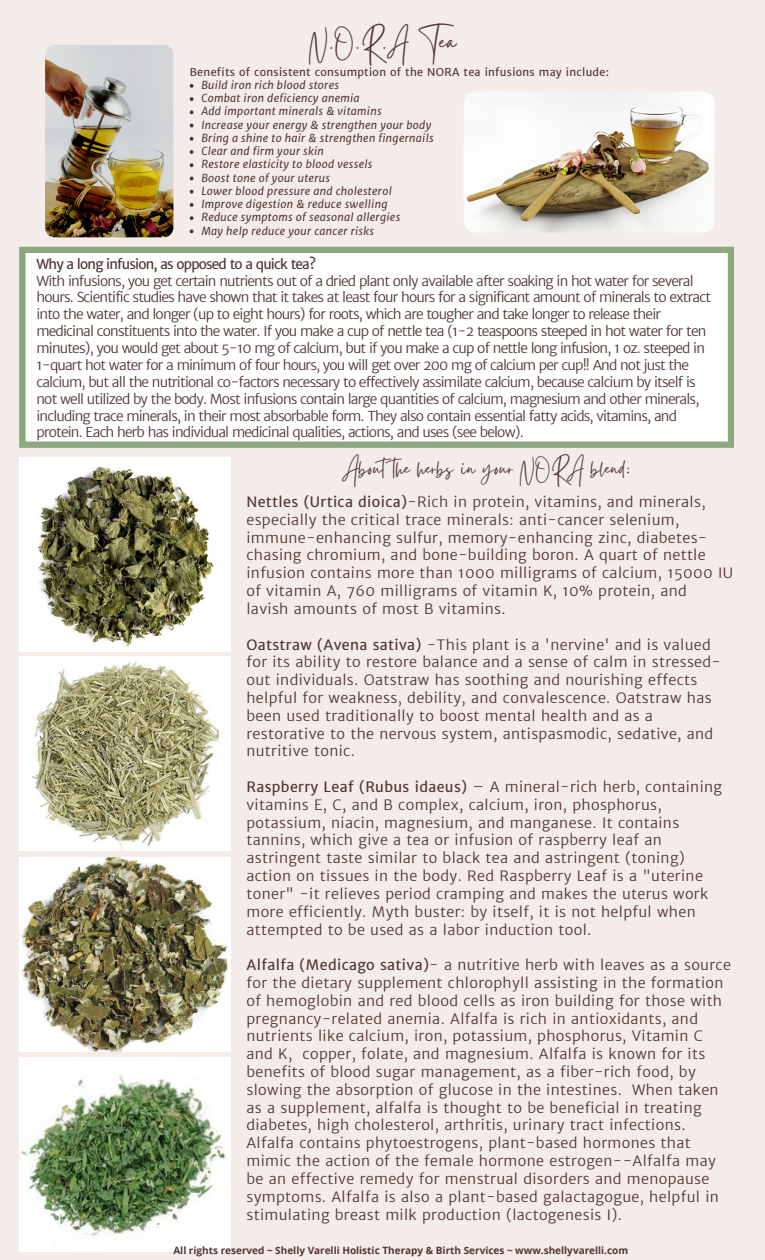
<style>
.page{position:relative;width:765px;height:1260px;background:#f4ece9}
.page>*{position:absolute;margin:0;border:0;box-sizing:border-box;transform-origin:0 0}
.t1{font:31.88px "Gistesy";color:#4f3533}
.t2{font:25px "Gistesy";letter-spacing:.025em;color:#4f3533}
.t3{font:300 14.38px/17.8px "Merriweather Sans";letter-spacing:.025em;color:#4f3533}
.t4{font:300 13.75px/16.9px "Merriweather Sans";letter-spacing:-.06em;color:#4f3533}
.t5{font:13.75px "Merriweather Sans";letter-spacing:-.06em;color:#4f3533}
.t6{font:italic 10.88px "Merriweather Sans";letter-spacing:.025em;color:#4f3533}
.t7{font:10.88px "Merriweather Sans";letter-spacing:.025em;color:#4f3533}
.t8{font:700 10px "Open Sans";color:#4f3533}
.s1{font-weight:400}
</style>
<div class="page">
<img style="left:19px;top:457px;width:211px;height:194px">
<img style="left:19px;top:657px;width:211px;height:194px">
<img style="left:19px;top:857px;width:211px;height:195px">
<img style="left:19px;top:1057px;width:211px;height:194px">
<img style="left:45px;top:45px;width:128px;height:192px;border-radius:10px">
<svg style="left:19px;top:247px;width:715px;height:201px;background:#f5f8f4"></svg>
<img style="left:464px;top:91px;width:251px;height:142px;border-radius:12px">
<svg style="left:190px;top:84px;width:3px;height:4px"></svg>
<svg style="left:190px;top:97px;width:3px;height:4px"></svg>
<svg style="left:190px;top:110px;width:3px;height:4px"></svg>
<svg style="left:190px;top:137px;width:3px;height:4px"></svg>
<svg style="left:190px;top:150px;width:3px;height:4px"></svg>
<svg style="left:190px;top:163px;width:3px;height:4px"></svg>
<svg style="left:190px;top:190px;width:3px;height:4px"></svg>
<svg style="left:190px;top:203px;width:3px;height:4px"></svg>
<svg style="left:190px;top:216px;width:3px;height:4px"></svg>
<svg style="left:190px;top:229px;width:3px;height:4px"></svg>
<p class="t1" style="left:310px;top:20px;width:148px">N.O.R.A Tea</p>
<p class="t7" style="left:190px;top:65px;width:421px">Benefits of consistent consumption of the NORA tea infusions may include:</p>
<p class="t6" style="left:201px;top:78px;width:139px">Build iron rich blood stores</p>
<p class="t6" style="left:201px;top:92px;width:160px">Combat iron deficiency anemia</p>
<p class="t6" style="left:201px;top:105px;width:182px">Add important minerals &amp; vitamins</p>
<p class="t6" style="left:201px;top:118px;width:232px">Increase your energy &amp; strengthen your body</p>
<p class="t6" style="left:201px;top:131px;width:234px">Bring a shine to hair &amp; strengthen fingernails</p>
<p class="t6" style="left:201px;top:144px;width:124px">Clear and firm your skin</p>
<p class="t6" style="left:201px;top:158px;width:173px">Restore elasticity to blood vessels</p>
<p class="t6" style="left:201px;top:171px;width:130px">Boost tone of your uterus</p>
<p class="t6" style="left:201px;top:184px;width:192px">Lower blood pressure and cholesterol</p>
<p class="t6" style="left:201px;top:197px;width:188px">Improve digestion &amp; reduce swelling</p>
<p class="t6" style="left:201px;top:211px;width:200px">Reduce symptoms of seasonal allergies</p>
<p class="t6" style="left:201px;top:224px;width:174px">May help reduce your cancer risks</p>
<p class="t5" style="left:36px;top:255px;width:281px">Why a long infusion, as opposed to a quick tea?</p>
<p class="t4" style="left:36px;top:272px;width:676px">With infusions, you get certain nutrients out of a dried plant only available after soaking in hot water for several hours. Scientific studies have shown that it takes at least four hours for a significant amount of minerals to extract into the water, and longer (up to eight hours) for roots, which are tougher and take longer to release their medicinal constituents into the water. If you make a cup of nettle tea (1-2 teaspoons steeped in hot water for ten minutes), you would get about 5-10 mg of calcium, but if you make a cup of nettle long infusion, 1 oz. steeped in 1-quart hot water for a minimum of four hours, you will get over 200 mg of calcium per cup!! And not just the calcium, but all the nutritional co-factors necessary to effectively assimilate calcium, because calcium by itself is not well utilized by the body. Most infusions contain large quantities of calcium, magnesium and other minerals, including trace minerals, in their most absorbable form. They also contain essential fatty acids, vitamins, and protein. Each herb has individual medicinal qualities, actions, and uses (see below).</p>
<p class="t2" style="left:342px;top:451px;width:290px">Aboutthe herbs in your NORA blend:</p>
<p class="t3" style="left:246px;top:493px;width:488px"><span class="s1">Nettles (Urtica dioica)</span>-Rich in protein, vitamins, and minerals, especially the critical trace minerals: anti-cancer selenium, immune-enhancing sulfur, memory-enhancing zinc, diabetes&shy;chasing chromium, and bone-building boron. A quart of nettle infusion contains more than 1000 milligrams of calcium, 15000 IU of vitamin A, 760 milligrams of vitamin K, 10% protein, and<br>lavish amounts of most B vitamins.</p>
<p class="t3" style="left:246px;top:636px;width:476px"><span class="s1">Oatstraw (Avena sativa)</span> -This plant is a 'nervine' and is valued for its ability to restore balance and a sense of calm in stressed&shy;out individuals. Oatstraw has soothing and nourishing effects helpful for weakness, debility, and convalescence. Oatstraw has been used traditionally to boost mental health and as a restorative to the nervous system, antispasmodic, sedative, and nutritive tonic.</p>
<p class="t3" style="left:246px;top:778px;width:477px"><span class="s1">Raspberry Leaf (Rubus idaeus)</span> – A mineral-rich herb, containing vitamins E, C, and B complex, calcium, iron, phosphorus, potassium, niacin, magnesium, and manganese. It contains tannins, which give a tea or infusion of raspberry leaf an astringent taste similar to black tea and astringent (toning) action on tissues in the body. Red Raspberry Leaf is a "uterine toner" -it relieves period cramping and makes the uterus work more efficiently. Myth buster: by itself, it is not helpful when attempted to be used as a labor induction tool.</p>
<p class="t3" style="left:246px;top:956px;width:486px"><span class="s1">Alfalfa (Medicago sativa)</span>- a nutritive herb with leaves as a source for the dietary supplement chlorophyll assisting in the formation of hemoglobin and red blood cells as iron building for those with pregnancy-related anemia. Alfalfa is rich in antioxidants, and nutrients like calcium, iron, potassium, phosphorus, Vitamin C and K, copper, folate, and magnesium. Alfalfa is known for its benefits of blood sugar management, as a fiber-rich food, by slowing the absorption of glucose in the intestines. When taken as a supplement, alfalfa is thought to be beneficial in treating diabetes, high cholesterol, arthritis, urinary tract infections.<br>Alfalfa contains phytoestrogens, plant-based hormones that mimic the action of the female hormone estrogen--Alfalfa may be an effective remedy for menstrual disorders and menopause symptoms. Alfalfa is also a plant-based galactagogue, helpful in stimulating breast milk production (lactogenesis I).</p>
<p class="t8" style="left:173px;top:1244px;width:456px">All rights reserved ~ Shelly Varelli Holistic Therapy &amp; Birth Services ~ www.shellyvarelli.com</p>
</div>
